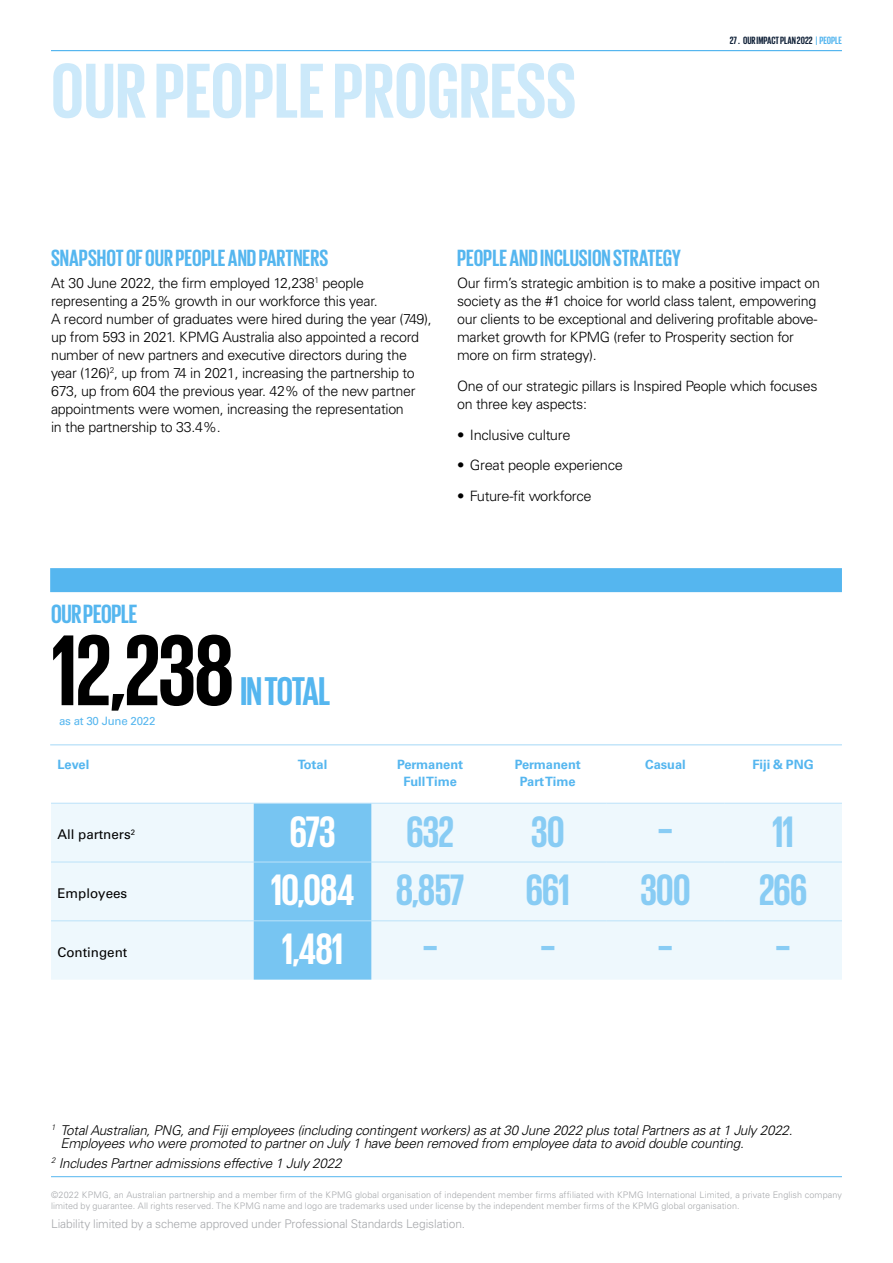
<style>
.page{position:relative;width:893px;height:1263px;background:#fff}
.page>*{position:absolute;margin:0;border:0;box-sizing:border-box;transform-origin:0 0}
.t1{font:700 102.9px "Giorgio Sans";color:#000}
.t2{font:700 79.5px "KPMG";color:#cce9fa}
.t3{font:700 45px "Giorgio Sans";letter-spacing:-.015em;color:#88ccf4}
.t4{font:700 45px "Giorgio Sans";letter-spacing:-.015em;color:#fff}
.t5{font:700 41.1px "Giorgio Sans";letter-spacing:-.03em;color:#55b6ef}
.t6{font:700 27px "Giorgio Sans";letter-spacing:-.01em;color:#55b6ef}
.t7{font:700 24px "KPMG";color:#55b6ef}
.t8{font:300 14.25px/18px "Univers LT Std";letter-spacing:-.02em;color:#000}
.t9{font:italic 300 13.5px/13.5px "Univers LT Std";letter-spacing:-.02em;color:#000}
.t10{font:13.35px "Univers LT Std";color:#000}
.t11{font:700 12.9px/16px "Univers LT Std";color:#55b6ef;text-align:center}
.t12{font:300 12px "Univers LT Std";letter-spacing:-.01em;color:#a7a9ac}
.t13{font:11.55px "Univers LT Std";letter-spacing:-.02em;color:#55b6ef}
.t14{font:700 10.8px "KPMG";color:#112239}
.t15{font:300 9px/10.8px "Univers LT Std";letter-spacing:.01em;color:#a7a9ac}
.s1{color:#55b6ef}
.s2{color:#88ccf4}
</style>
<div class="page">
<hr style="left:51px;top:1176px;width:791px;height:1px;background:#55b6ef">
<hr style="left:51px;top:50px;width:791px;height:1px;background:#55b6ef">
<div style="left:50px;top:568px;width:792px;height:24px;background:#55b6ef"></div>
<hr style="left:50px;top:744px;width:792px;height:1px;background:#bbe2f9">
<div style="left:51px;top:804px;width:791px;height:176px;background:#eef8fd"></div>
<div style="left:254px;top:804px;width:117px;height:176px;background:#77c5f2"></div>
<hr style="left:51px;top:862px;width:203px;height:1px;background:#bbe2f9">
<hr style="left:254px;top:862px;width:117px;height:1px;background:#bbe2f9">
<hr style="left:371px;top:862px;width:118px;height:1px;background:#bbe2f9">
<hr style="left:489px;top:862px;width:118px;height:1px;background:#bbe2f9">
<hr style="left:607px;top:862px;width:117px;height:1px;background:#bbe2f9">
<hr style="left:724px;top:862px;width:118px;height:1px;background:#bbe2f9">
<hr style="left:51px;top:920px;width:203px;height:1px;background:#bbe2f9">
<hr style="left:254px;top:920px;width:117px;height:1px;background:#bbe2f9">
<hr style="left:371px;top:920px;width:118px;height:1px;background:#bbe2f9">
<hr style="left:489px;top:920px;width:118px;height:1px;background:#bbe2f9">
<hr style="left:607px;top:920px;width:117px;height:1px;background:#bbe2f9">
<hr style="left:724px;top:920px;width:118px;height:1px;background:#bbe2f9">
<hr style="left:51px;top:803px;width:203px;height:1px;background:#bbe2f9">
<hr style="left:254px;top:803px;width:117px;height:1px;background:#bbe2f9">
<hr style="left:371px;top:803px;width:118px;height:1px;background:#bbe2f9">
<hr style="left:489px;top:803px;width:118px;height:1px;background:#bbe2f9">
<hr style="left:607px;top:803px;width:117px;height:1px;background:#bbe2f9">
<hr style="left:724px;top:803px;width:118px;height:1px;background:#bbe2f9">
<h2 class="t2" style="left:51px;top:51px;width:527px">OUR PEOPLE PROGRESS</h2>
<p class="t14" style="left:730px;top:35px;width:114px">27 . OUR IMPACT PLAN 2022 <span class="s1">| PEOPLE</span></p>
<h3 class="t7" style="left:51px;top:246px;width:279px">SNAPSHOT OF OUR PEOPLE AND PARTNERS</h3>
<p class="t8" style="left:51px;top:274px;width:382px">At 30 June 2022, the firm employed 12,238<sup>1</sup> people representing a 25% growth in our workforce this year.<br>A record number of graduates were hired during the year (749), up from 593 in 2021. KPMG Australia also appointed a record number of new partners and executive directors during the year (126)<sup>2</sup>, up from 74 in 2021, increasing the partnership to 673, up from 604 the previous year. 42% of the new partner appointments were women, increasing the representation<br>in the partnership to 33.4%.</p>
<h3 class="t7" style="left:457px;top:246px;width:225px">PEOPLE AND INCLUSION STRATEGY</h3>
<p class="t8" style="left:457px;top:274px;width:364px">Our firm’s strategic ambition is to make a positive impact on society as the #1 choice for world class talent, empowering our clients to be exceptional and delivering profitable above&shy;market growth for KPMG (refer to Prosperity section for more on firm strategy).</p>
<p class="t8" style="left:457px;top:377px;width:362px">One of our strategic pillars is Inspired People which focuses on three key aspects:</p>
<p class="t8" style="left:457px;top:425px;width:115px">• Inclusive culture</p>
<p class="t8" style="left:457px;top:456px;width:167px">• Great people experience</p>
<p class="t8" style="left:457px;top:487px;width:136px">• Future-fit workforce</p>
<h3 class="t6" style="left:51px;top:600px;width:88px">OUR PEOPLE</h3>
<h1 class="t1" style="left:51px;top:619px;width:184px">12,238</h1>
<h3 class="t5" style="left:240px;top:671px;width:91px">IN TOTAL</h3>
<p class="t13" style="left:59px;top:714px;width:98px">as at 30 June 2022</p>
<p class="t11" style="left:57px;top:757px;width:33px">Level</p>
<p class="t11" style="left:298px;top:757px;width:31px">Total</p>
<p class="t11" style="left:397px;top:757px;width:68px">Permanent<br>Full Time</p>
<p class="t11" style="left:515px;top:757px;width:68px">Permanent<br>Part Time</p>
<p class="t11" style="left:645px;top:757px;width:42px">Casual</p>
<p class="t11" style="left:752px;top:757px;width:63px">Fiji &amp; PNG</p>
<p class="t10" style="left:57px;top:827px;width:79px">All partners<sup>2</sup></p>
<p class="t10" style="left:57px;top:886px;width:71px">Employees</p>
<p class="t10" style="left:57px;top:944px;width:71px">Contingent</p>
<h3 class="t4" style="left:290px;top:809px;width:47px">673</h3>
<h3 class="t3" style="left:406px;top:809px;width:49px">632</h3>
<h3 class="t3" style="left:531px;top:809px;width:35px">30</h3>
<h3 class="t3" style="left:658px;top:809px;width:138px">– 11</h3>
<h3 class="t4" style="left:271px;top:868px;width:195px">10,084 <span class="s2">8,857</span></h3>
<h3 class="t3" style="left:526px;top:868px;width:46px">661</h3>
<h3 class="t3" style="left:641px;top:868px;width:51px">300</h3>
<h3 class="t3" style="left:759px;top:868px;width:50px">266</h3>
<h3 class="t4" style="left:282px;top:926px;width:63px">1,481</h3>
<h3 class="t3" style="left:423px;top:926px;width:134px">– –</h3>
<h3 class="t3" style="left:658px;top:926px;width:134px">– –</h3>
<p class="t9" style="left:61px;top:1123px;width:733px;text-indent:-10px"><sup>1</sup> Total Australian, PNG, and Fiji employees (including contingent workers) as at 30 June 2022 plus total Partners as at 1 July 2022.<br>Employees who were promoted to partner on July 1 have been removed from employee data to avoid double counting.</p>
<p class="t9" style="left:51px;top:1156px;width:292px"><sup>2</sup> Includes Partner admissions effective 1 July 2022</p>
<p class="t15" style="left:51px;top:1189px;width:792px">©2022 KPMG, an Australian partnership and a member firm of the KPMG global organisation of independent member firms affiliated with KPMG International Limited, a private English company limited by guarantee. All rights reserved. The KPMG name and logo are trademarks used under license by the independent member firms of the KPMG global organisation.</p>
<p class="t12" style="left:51px;top:1216px;width:416px">Liability limited by a scheme approved under Professional Standards Legislation.</p>
</div>
